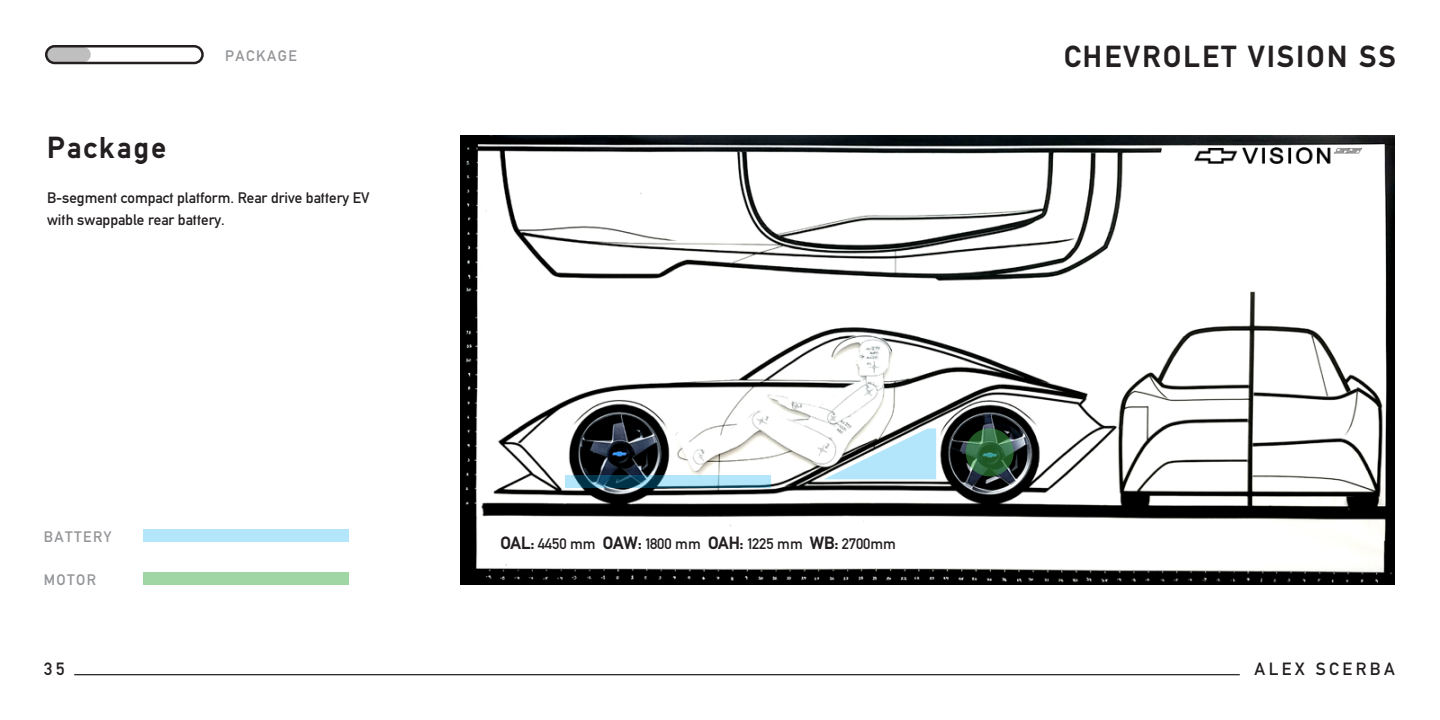
<style>
.page{position:relative;width:1440px;height:720px;background:#fff}
.page>*{position:absolute;margin:0;border:0;box-sizing:border-box;transform-origin:0 0}
.Heading{font:30px "Alte DIN1451 Mittelschrift G";letter-spacing:.075em;color:#231f20}
.Inner_Heading{font:30px "Alte DIN1451 Mittelschrift G";letter-spacing:.075em;color:#231f20}
.t1{font:17.5px "Alte DIN1451 Mittelschrift";letter-spacing:.2em;color:#231f20}
.t2{font:15px/22.5px "Alte DIN1451 Mittelschrift";color:#231f20}
.Sub_Head{font:15px "Alte DIN1451 Mittelschrift";letter-spacing:.1em;color:#939598}
.s1{font-family:"Alte DIN1451 Mittelschrift G";font-size:17.5px}
</style>
<div class="page">
<div style="left:47px;top:47px;width:44px;height:15px;background:#bfbfbf;border-radius:8px"></div>
<img style="left:461px;top:135px;width:934px;height:450px">
<img style="left:1194px;top:148px;width:167px;height:16px">
<svg style="left:565px;top:475px;width:206px;height:12px"></svg>
<div style="left:143px;top:529px;width:206px;height:13px;background:#b3e6fa"></div>
<div style="left:143px;top:573px;width:206px;height:12px;background:#9fd6a4"></div>
<svg style="left:823px;top:428px;width:113px;height:51px"></svg>
<svg style="left:966px;top:428px;width:48px;height:48px"></svg>
<hr style="left:74px;top:674px;width:1166px;height:1px;background:#231f20">
<div style="left:45px;top:45px;width:159px;height:19px;border:2px solid #231f20;border-radius:8px"></div>
<p class="Sub_Head" style="left:225px;top:47px;width:73px">PACKAGE</p>
<p class="Heading" style="left:1064px;top:38px;width:333px">CHEVROLET VISION SS</p>
<p class="Inner_Heading" style="left:47px;top:129px;width:121px">Package</p>
<p class="t2" style="left:47px;top:186px;width:324px">B-segment compact platform. Rear drive battery EV with swappable rear battery.</p>
<p class="Sub_Head" style="left:44px;top:527px;width:69px">BATTERY</p>
<p class="Sub_Head" style="left:44px;top:571px;width:54px">MOTOR</p>
<p class="t2" style="left:500px;top:533px;width:397px"><span class="s1">OAL:</span> 4450 mm <span class="s1">OAW:</span> 1800 mm <span class="s1">OAH:</span> 1225 mm <span class="s1">WB:</span> 2700mm</p>
<p class="t1" style="left:44px;top:658px;width:22px">35</p>
<p class="t1" style="left:1254px;top:658px;width:142px">ALEX SCERBA</p>
</div>
